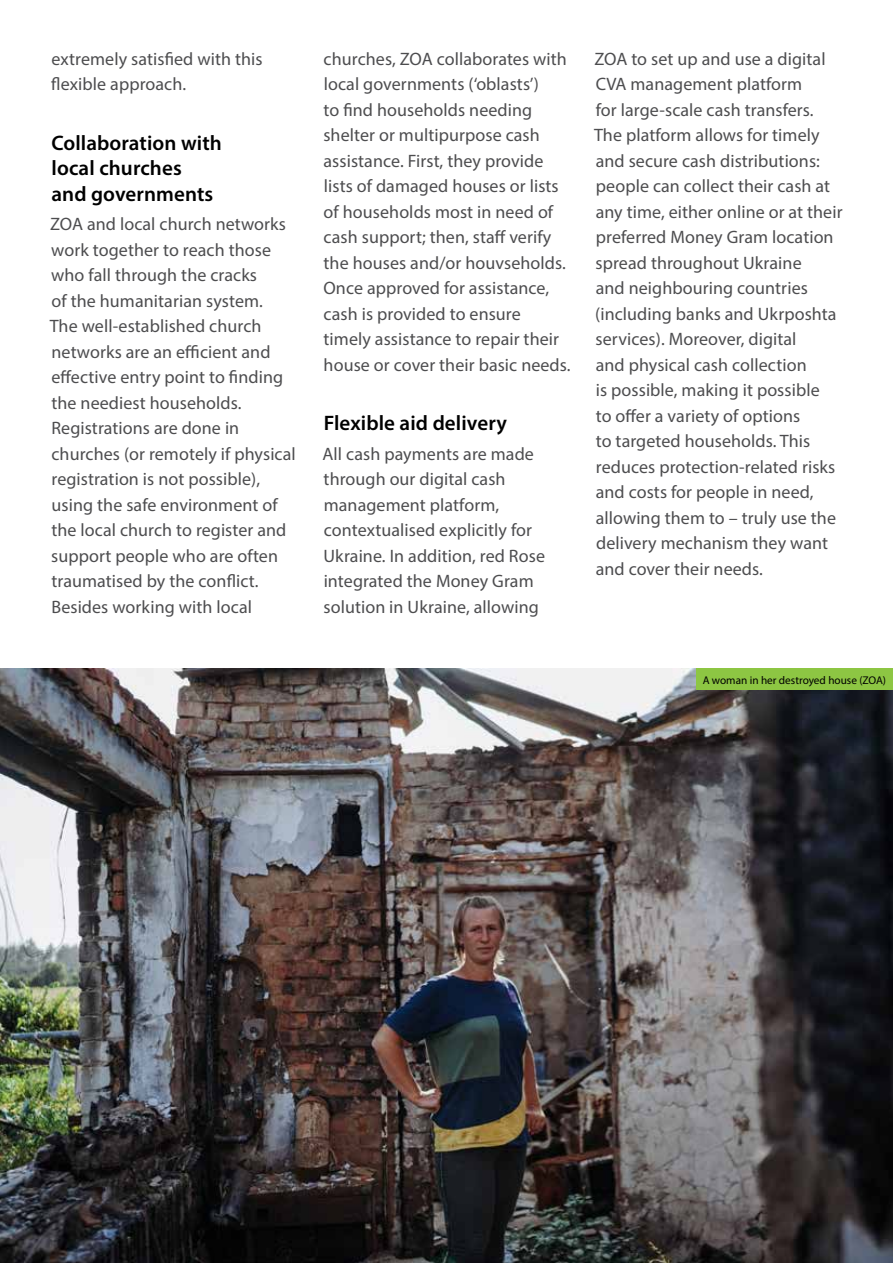
<style>
.page{position:relative;width:893px;height:1263px;background:#fff}
.page>*{position:absolute;margin:0;border:0;box-sizing:border-box;transform-origin:0 0}
.t1{font:600 21px/25.5px "Myriad Pro";letter-spacing:.005em;color:#000}
.t2{font:18px/25.5px "Myriad Pro";letter-spacing:.005em;color:#4d4d4f}
.t3{font:11.25px "Myriad Pro";color:#000}
</style>
<div class="page">
<img style="left:0;top:669px;width:893px;height:594px">
<div style="left:696px;top:669px;width:197px;height:21px;background:#8dc643"></div>
<p class="t2" style="left:51px;top:45px;width:213px">extremely satisfied with this flexible approach.</p>
<p class="t1" style="left:51px;top:129px;width:172px">Collaboration with local churches<br>and governments</p>
<p class="t2" style="left:50px;top:211px;width:248px">ZOA and local church networks work together to reach those who fall through the cracks<br>of the humanitarian system.<br>The well-established church networks are an efficient and effective entry point to finding the neediest households.<br>Registrations are done in churches (or remotely if physical registration is not possible), using the safe environment of the local church to register and support people who are often traumatised by the conflict.<br>Besides working with local</p>
<p class="t2" style="left:323px;top:46px;width:249px">churches, ZOA collaborates with local governments (‘oblasts’)<br>to find households needing shelter or multipurpose cash assistance. First, they provide lists of damaged houses or lists of households most in need of cash support; then, staff verify the houses and/or houvseholds.<br>Once approved for assistance, cash is provided to ensure timely assistance to repair their house or cover their basic needs.</p>
<p class="t1" style="left:324px;top:410px;width:185px">Flexible aid delivery</p>
<p class="t2" style="left:323px;top:441px;width:224px">All cash payments are made through our digital cash management platform, contextualised explicitly for<br>Ukraine. In addition, red Rose integrated the Money Gram solution in Ukraine, allowing</p>
<p class="t2" style="left:594px;top:45px;width:250px">ZOA to set up and use a digital<br>CVA management platform<br>for large-scale cash transfers.<br>The platform allows for timely and secure cash distributions: people can collect their cash at any time, either online or at their preferred Money Gram location spread throughout Ukraine<br>and neighbouring countries (including banks and Ukrposhta services). Moreover, digital<br>and physical cash collection<br>is possible, making it possible<br>to offer a variety of options<br>to targeted households. This reduces protection-related risks and costs for people in need, allowing them to – truly use the delivery mechanism they want and cover their needs.</p>
<p class="t3" style="left:703px;top:673px;width:185px">A woman in her destroyed house (ZOA)</p>
</div>
